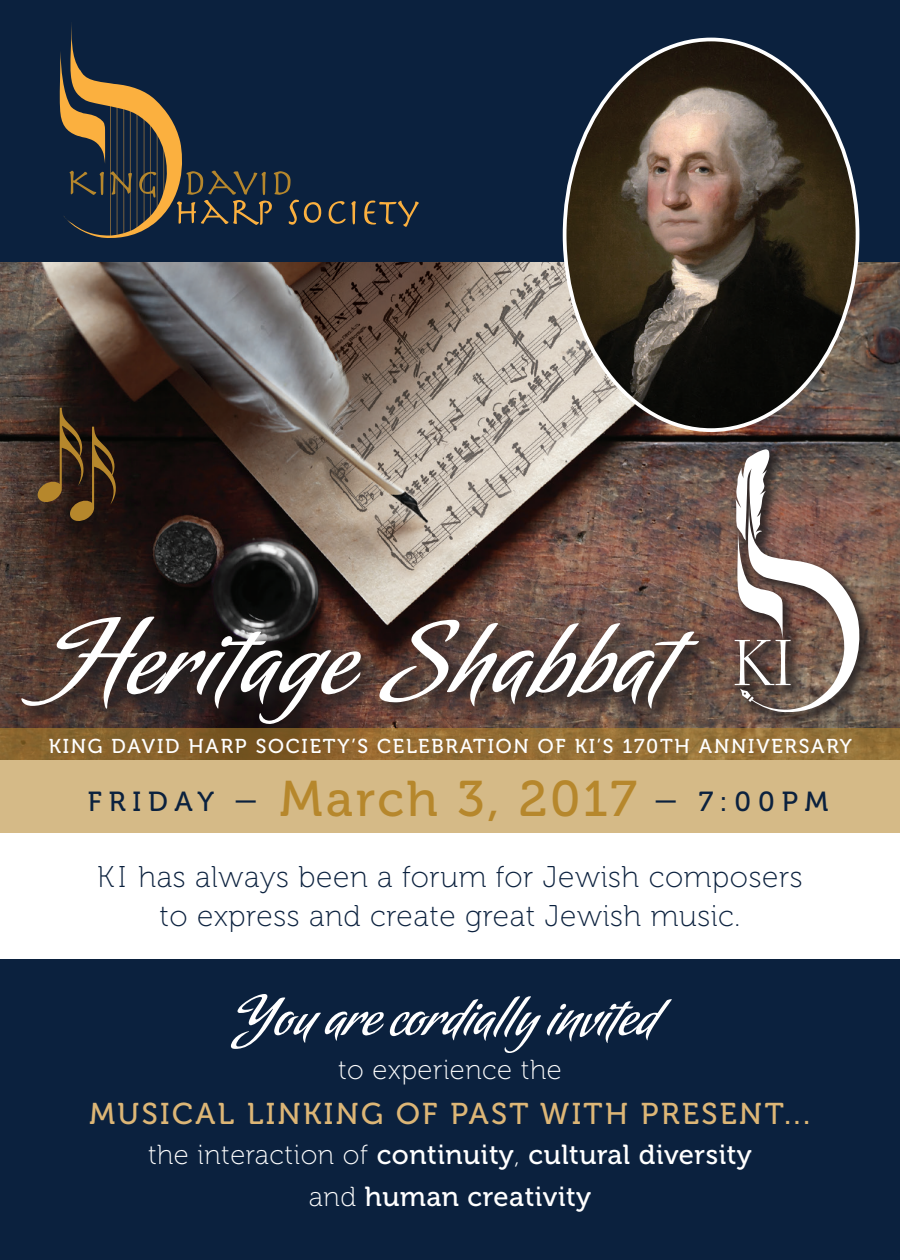
<style>
.page{position:relative;width:900px;height:1260px;background:#fff}
.page>*{position:absolute;margin:0;border:0;box-sizing:border-box;transform-origin:0 0}
.t1{font:115.25px "Amorinda Alternates";letter-spacing:.03em;color:#fff}
.t2{font:62.5px "Amorinda Alternates";letter-spacing:.01em;color:#fff}
.t3{font:30px/40px "Museo 100";letter-spacing:.02em;color:#0b213e;text-align:center}
.t4{font:30px "Museo 500";letter-spacing:.08em;color:#ddb676}
.t5{font:27.5px/42.5px "Museo 500";letter-spacing:.02em;color:#fff;text-align:center}
.t6{font:27.5px "Museo 500";letter-spacing:.25em;color:#0b213e}
.t7{font:27.5px "Museo 100";letter-spacing:.02em;color:#fff}
.t8{font:20px "Museo 500";letter-spacing:.09em;color:#fff}
.s1{font-size:50px;color:#b6872c}
.s2{font-family:"Museo 100"}
</style>
<div class="page">
<img style="left:0;top:262px;width:900px;height:467px">
<div style="left:0;top:0;width:900px;height:262px;background:#0b213e"></div>
<svg style="left:60px;top:23px;width:261px;height:215px"></svg>
<svg style="left:329px;top:201px;width:27px;height:23px"></svg>
<svg style="left:364px;top:201px;width:55px;height:26px"></svg>
<img style="left:565px;top:39px;width:293px;height:391px">
<div style="left:17px;top:612px;width:702px;height:132px;background:#231f20;opacity:.79"></div>
<div style="left:732px;top:445px;width:143px;height:282px;background:#231f20;opacity:.83"></div>
<svg style="left:735px;top:449px;width:127px;height:264px"></svg>
<div style="left:0;top:959px;width:900px;height:301px;background:#0b213e"></div>
<svg style="left:36px;top:408px;width:82px;height:114px"></svg>
<svg style="left:0;top:729px;width:900px;height:104px;fill:#d5ba87"></svg>
<h1 class="t1" style="left:53px;top:598px;width:622px">Heritage Shabbat</h1>
<p class="t8" style="left:49px;top:735px;width:805px">KING DAVID HARP SOCIETY’S CELEBRATION OF KI’S 170TH ANNIVERSARY</p>
<p class="t6" style="left:88px;top:787px;width:742px">FRIDAY — <span class="s1">March 3, 2017</span> — 7:00PM</p>
<p class="t3" style="left:97px;top:857px;width:707px">KI has always been a forum for Jewish composers to express and create great Jewish music.</p>
<h2 class="t2" style="left:242px;top:983px;width:418px">You are cordially invited</h2>
<p class="t7" style="left:338px;top:1055px;width:225px">to experience the</p>
<p class="t4" style="left:90px;top:1097px;width:722px">MUSICAL LINKING OF PAST WITH PRESENT...</p>
<p class="t5" style="left:148px;top:1134px;width:605px"><span class="s2">the interaction of</span> continuity<span class="s2">,</span> cultural diversity <span class="s2">and</span> human creativity</p>
</div>
